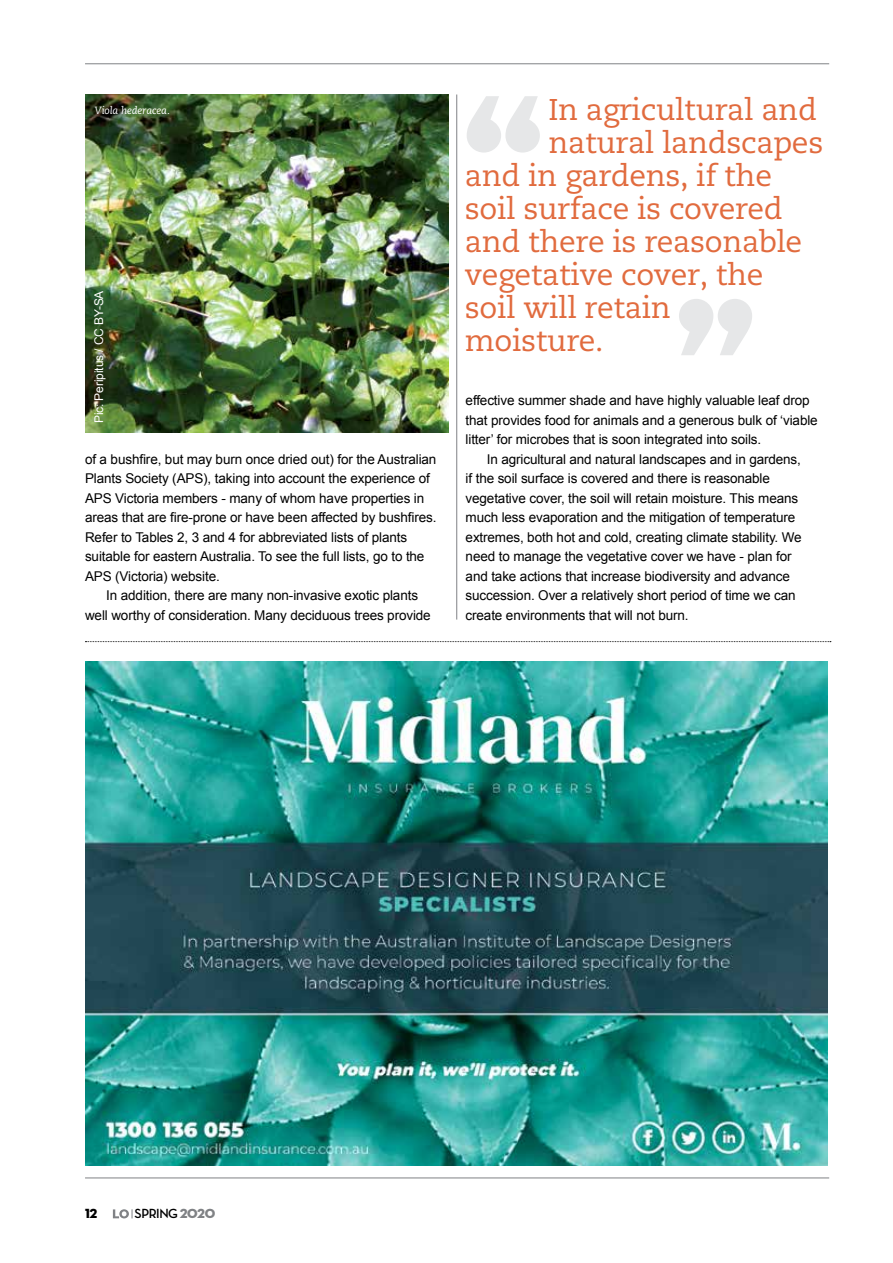
<style>
.page{position:relative;width:893px;height:1263px;background:#fff}
.page>*{position:absolute;margin:0;border:0;box-sizing:border-box;transform-origin:0 0}
.t1{font:30px "Caecilia LT Std";letter-spacing:-.01em;color:#e16b3e}
.t2{font:13.5px/19.5px "Arial";letter-spacing:-.01em;color:#000}
.t3{font:700 13.5px "Neutra Disp";letter-spacing:-.03em;color:#000}
.t4{font:13.5px "Neutra Disp Titling";color:#000}
.t5{font:12px "Arial";letter-spacing:-.01em;color:#fff}
.t6{font:italic 10.5px "Caecilia LT Std";letter-spacing:-.01em;color:#fff}
.s1{font-family:"Neutra Disp Titling";font-weight:400;color:#808285}
</style>
<div class="page">
<svg style="left:113px;top:1209px;width:20px;height:9px"></svg>
<hr style="left:85px;top:1177px;width:744px;height:1px;background:#808285">
<hr style="left:85px;top:63px;width:744px;height:1px;background:#808285">
<hr style="left:456px;top:95px;width:1px;height:525px;background:#808285">
<img style="left:85px;top:661px;width:743px;height:504px">
<svg style="left:85px;top:641px;width:746px;height:1px"></svg>
<svg style="left:467px;top:96px;width:73px;height:57px"></svg>
<svg style="left:679px;top:299px;width:73px;height:56px"></svg>
<img style="left:85px;top:94px;width:364px;height:338px">
<p class="t6" style="left:94px;top:105px;width:77px">Viola hederacea.</p>
<p class="t5" style="left:91px;top:423px;width:134px;rotate:-90deg">Pic: Peripitus / CC BY-SA</p>
<p class="t2" style="left:85px;top:449px;width:353px">of a bushfire, but may burn once dried out) for the Australian Plants Society (APS), taking into account the experience of APS Victoria members - many of whom have properties in areas that are fire-prone or have been affected by bushfires.<br>Refer to Tables 2, 3 and 4 for abbreviated lists of plants suitable for eastern Australia. To see the full lists, go to the APS (Victoria) website.</p>
<p class="t2" style="left:85px;top:586px;width:347px;text-indent:21px">In addition, there are many non-invasive exotic plants well worthy of consideration. Many deciduous trees provide</p>
<h1 class="t1" style="left:548px;top:92px;width:270px">In agricultural and</h1>
<h1 class="t1" style="left:548px;top:125px;width:276px">natural landscapes</h1>
<h1 class="t1" style="left:465px;top:158px;width:309px">and in gardens, if the</h1>
<h1 class="t1" style="left:465px;top:191px;width:319px">soil surface is covered</h1>
<h1 class="t1" style="left:465px;top:224px;width:339px">and there is reasonable</h1>
<h1 class="t1" style="left:465px;top:257px;width:300px">vegetative cover, the</h1>
<h1 class="t1" style="left:465px;top:290px;width:207px">soil will retain</h1>
<h1 class="t1" style="left:465px;top:323px;width:140px">moisture.</h1>
<p class="t2" style="left:466px;top:391px;width:354px">effective summer shade and have highly valuable leaf drop that provides food for animals and a generous bulk of ‘viable litter’ for microbes that is soon integrated into soils.</p>
<p class="t2" style="left:466px;top:449px;width:338px;text-indent:21px">In agricultural and natural landscapes and in gardens, if the soil surface is covered and there is reasonable vegetative cover, the soil will retain moisture. This means much less evaporation and the mitigation of temperature extremes, both hot and cold, creating climate stability. We need to manage the vegetative cover we have - plan for and take actions that increase biodiversity and advance succession. Over a relatively short period of time we can create environments that will not burn.</p>
<p class="t4" style="left:85px;top:1205px;width:14px">12</p>
<p class="t3" style="left:135px;top:1206px;width:82px">SPRING <span class="s1">2020</span></p>
</div>
